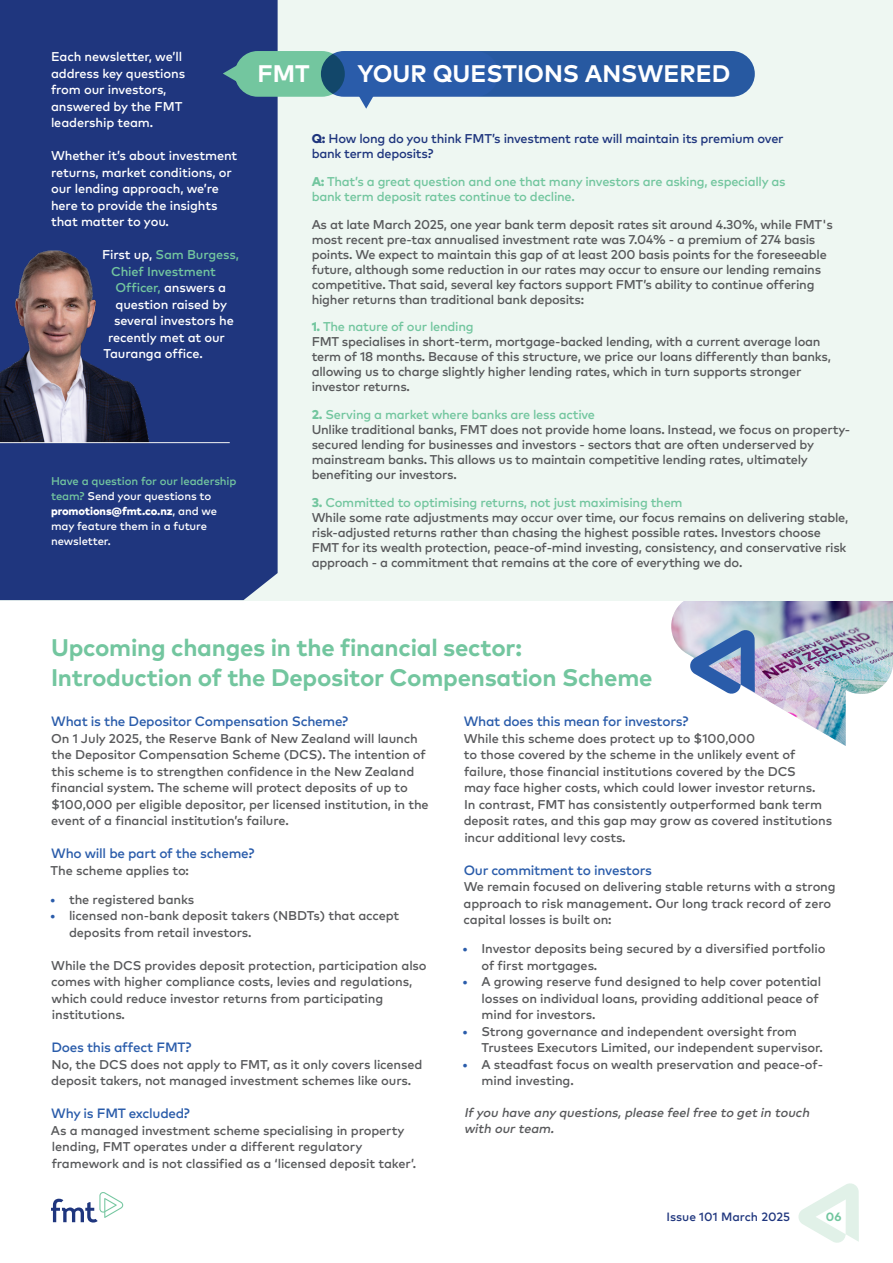
<style>
.page{position:relative;width:893px;height:1263px;background:#fff}
.page>*{position:absolute;margin:0;border:0;box-sizing:border-box;transform-origin:0 0}
.t1{font:700 24px/30px "Mark OT";letter-spacing:-.01em;color:#73c69f}
.t2{font:700 24px "Mark OT";color:#fff}
.t3{font:13.5px "Mark OT Medium";letter-spacing:-.02em;color:#2a5caa}
.t4{font:12.75px/16.5px "Mark OT Medium";letter-spacing:-.015em;color:#58595b}
.t5{font:12.75px/16.5px "Mark OT Medium";letter-spacing:-.01em;color:#fff}
.t6{font:12.75px/15px "Mark OT Medium";letter-spacing:-.02em;color:#73c69f}
.t7{font:12.75px/15px "Mark OT Medium";letter-spacing:-.02em;color:#1f367e}
.t8{font:italic 12.75px/16.5px "Mark OT Medium";color:#58595b}
.t9{font:12px "Mark OT Medium";color:#1f367e}
.t10{font:700 12px "Mark OT";color:#73c69f}
.t11{font:11.25px/15px "Mark OT Medium";letter-spacing:-.01em;color:#73c69f}
.t12{font:11.25px/15px "Mark OT Medium";letter-spacing:-.01em;color:#fff}
.t13{font:800 11.25px "Mark OT";letter-spacing:-.01em;color:#fff}
.s1{color:#fff}
.s2{font-family:"Mark OT Medium";font-weight:400}
.s3{font-family:"Mark OT";font-weight:800}
.s4{font-family:"Mark OT";font-weight:800;color:#73c69f}
.s5{color:#73c69f}
.s6{color:#2a5caa}
</style>
<div class="page">
<img style="left:666px;top:600px;width:227px;height:146px">
<svg style="left:689px;top:628px;width:66px;height:68px"></svg>
<div style="left:0;top:0;width:893px;height:600px;background:#eef7f2"></div>
<div style="left:0;top:0;width:278px;height:600px;background:#1f367e"></div>
<img style="left:0;top:226px;width:165px;height:216px">
<svg style="left:51px;top:1192px;width:72px;height:30px"></svg>
<svg style="left:798px;top:1183px;width:61px;height:60px"></svg>
<div style="left:235px;top:51px;width:110px;height:46px;background:#73c69f;border-radius:23px"></div>
<div style="left:321px;top:51px;width:434px;height:46px;background:#2759a1;border-radius:23px"></div>
<svg style="left:223px;top:64px;width:14px;height:19px"></svg>
<svg style="left:357px;top:96px;width:19px;height:13px"></svg>
<hr style="left:0;top:442px;width:230px;height:1px;background:#f3f4f4">
<p class="t5" style="left:51px;top:48px;width:136px">Each newsletter, we’ll address key questions from our investors, answered by the FMT leadership team.</p>
<p class="t5" style="left:51px;top:147px;width:188px">Whether it’s about investment returns, market conditions, or our lending approach, we’re here to provide the insights that matter to you.</p>
<p class="t6" style="left:102px;top:247px;width:139px"><span class="s1">First up,</span> Sam Burgess,</p>
<p class="t6" style="left:111px;top:263px;width:106px">Chief Investment</p>
<p class="t6" style="left:116px;top:280px;width:112px">Officer, <span class="s1">answers a</span></p>
<p class="t5" style="left:116px;top:296px;width:113px">question raised by</p>
<p class="t5" style="left:114px;top:312px;width:121px">several investors he</p>
<p class="t5" style="left:108px;top:329px;width:119px">recently met at our</p>
<p class="t5" style="left:104px;top:345px;width:101px">Tauranga office.</p>
<p class="t11" style="left:51px;top:473px;width:187px">Have a question for our leadership team? <span class="s1">Send your questions to</span></p>
<p class="t13" style="left:51px;top:503px;width:168px">promotions@fmt.co.nz<span class="s2">, and we</span></p>
<p class="t12" style="left:51px;top:518px;width:158px">may feature them in a future newsletter.</p>
<h1 class="t2" style="left:257px;top:58px;width:54px">FMT</h1>
<h1 class="t2" style="left:358px;top:57px;width:374px">YOUR QUESTIONS ANSWERED</h1>
<p class="t7" style="left:312px;top:131px;width:473px"><span class="s3">Q:</span> How long do you think FMT’s investment rate will maintain its premium over bank term deposits?</p>
<p class="t6" style="left:312px;top:173px;width:475px"><span class="s3">A:</span> That’s a great question and one that many investors are asking, especially as bank term deposit rates continue to decline.</p>
<p class="t4" style="left:312px;top:216px;width:523px;line-height:15px">As at late March 2025, one year bank term deposit rates sit around 4.30%, while FMT's most recent pre-tax annualised investment rate was 7.04% - a premium of 274 basis points. We expect to maintain this gap of at least 200 basis points for the foreseeable future, although some reduction in our rates may occur to ensure our lending remains competitive. That said, several key factors support FMT’s ability to continue offering higher returns than traditional bank deposits:</p>
<p class="t4" style="left:312px;top:319px;width:521px;line-height:15px"><span class="s4">1.</span> <span class="s5">The nature of our lending<br></span>FMT specialises in short-term, mortgage-backed lending, with a current average loan term of 18 months. Because of this structure, we price our loans differently than banks, allowing us to charge slightly higher lending rates, which in turn supports stronger investor returns.</p>
<p class="t4" style="left:312px;top:407px;width:540px;line-height:15px"><span class="s4">2.</span> <span class="s5">Serving a market where banks are less active<br></span>Unlike traditional banks, FMT does not provide home loans. Instead, we focus on property&shy;secured lending for businesses and investors - sectors that are often underserved by mainstream banks. This allows us to maintain competitive lending rates, ultimately benefiting our investors.</p>
<p class="t4" style="left:312px;top:494px;width:538px;line-height:15px"><span class="s4">3.</span> <span class="s5">Committed to optimising returns, not just maximising them<br></span>While some rate adjustments may occur over time, our focus remains on delivering stable, risk-adjusted returns rather than chasing the highest possible rates. Investors choose FMT for its wealth protection, peace-of-mind investing, consistency, and conservative risk approach - a commitment that remains at the core of everything we do.</p>
<h1 class="t1" style="left:51px;top:631px;width:603px">Upcoming changes in the financial sector:<br>Introduction of the Depositor Compensation Scheme</h1>
<p class="t3" style="left:51px;top:713px;width:299px">What is the Depositor Compensation Scheme?</p>
<p class="t4" style="left:51px;top:730px;width:379px">On 1 July 2025, the Reserve Bank of New Zealand will launch the Depositor Compensation Scheme (DCS). The intention of this scheme is to strengthen confidence in the New Zealand financial system. The scheme will protect deposits of up to $100,000 per eligible depositor, per licensed institution, in the event of a financial institution’s failure.</p>
<p class="t3" style="left:51px;top:845px;width:205px">Who will be part of the scheme?</p>
<p class="t4" style="left:51px;top:862px;width:140px">The scheme applies to:</p>
<p class="t4" style="left:50px;top:891px;width:146px"><span class="s6">•</span> the registered banks</p>
<p class="t4" style="left:69px;top:907px;width:332px;text-indent:-19px"><span class="s6">•</span> licensed non-bank deposit takers (NBDTs) that accept deposits from retail investors.</p>
<p class="t4" style="left:51px;top:957px;width:377px">While the DCS provides deposit protection, participation also comes with higher compliance costs, levies and regulations, which could reduce investor returns from participating institutions.</p>
<p class="t3" style="left:52px;top:1039px;width:141px">Does this affect FMT?</p>
<p class="t4" style="left:51px;top:1056px;width:373px">No, the DCS does not apply to FMT, as it only covers licensed deposit takers, not managed investment schemes like ours.</p>
<p class="t3" style="left:51px;top:1105px;width:140px">Why is FMT excluded?</p>
<p class="t4" style="left:51px;top:1122px;width:367px">As a managed investment scheme specialising in property lending, FMT operates under a different regulatory framework and is not classified as a ‘licensed deposit taker’.</p>
<p class="t3" style="left:464px;top:713px;width:226px">What does this mean for investors?</p>
<p class="t4" style="left:464px;top:730px;width:370px">While this scheme does protect up to $100,000<br>to those covered by the scheme in the unlikely event of failure, those financial institutions covered by the DCS<br>may face higher costs, which could lower investor returns.<br>In contrast, FMT has consistently outperformed bank term deposit rates, and this gap may grow as covered institutions incur additional levy costs.</p>
<p class="t3" style="left:464px;top:861px;width:190px">Our commitment to investors</p>
<p class="t4" style="left:464px;top:878px;width:374px">We remain focused on delivering stable returns with a strong approach to risk management. Our long track record of zero capital losses is built on:</p>
<p class="t4" style="left:481px;top:940px;width:345px;text-indent:-19px"><span class="s6">•</span> Investor deposits being secured by a diversified portfolio of first mortgages.</p>
<p class="t4" style="left:481px;top:973px;width:341px;text-indent:-19px"><span class="s6">•</span> A growing reserve fund designed to help cover potential losses on individual loans, providing additional peace of mind for investors.</p>
<p class="t4" style="left:481px;top:1023px;width:343px;text-indent:-19px"><span class="s6">•</span> Strong governance and independent oversight from<br>Trustees Executors Limited, our independent supervisor.</p>
<p class="t4" style="left:481px;top:1056px;width:343px;text-indent:-19px"><span class="s6">•</span> A steadfast focus on wealth preservation and peace-of&shy;mind investing.</p>
<p class="t8" style="left:464px;top:1104px;width:350px">Ifyou have any questions,please feelfree to get in touch with ourteam.</p>
<p class="t9" style="left:666px;top:1209px;width:125px">Issue 101 March 2025</p>
<p class="t10" style="left:826px;top:1209px;width:17px">06</p>
</div>
